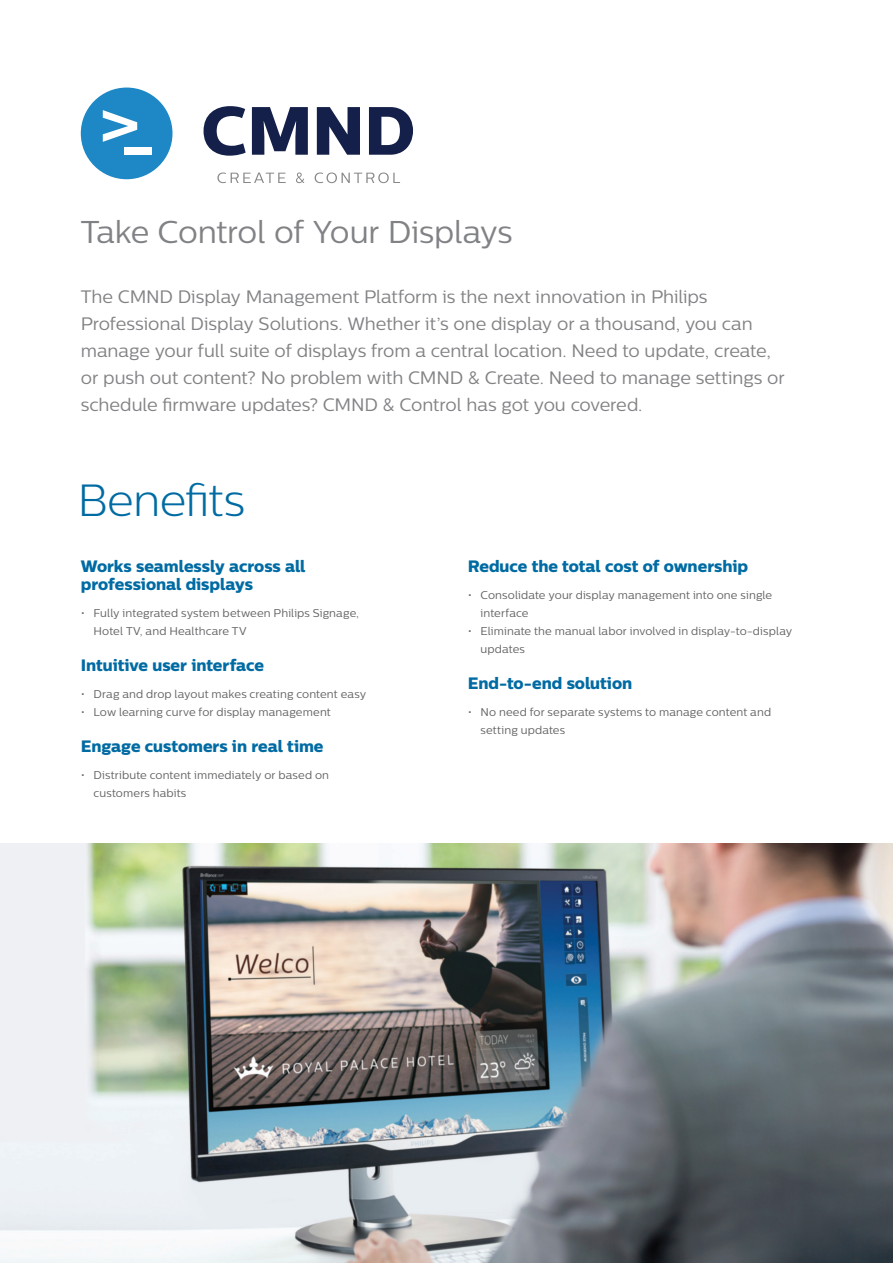
<style>
.page{position:relative;width:893px;height:1263px;background:#fff}
.page>*{position:absolute;margin:0;border:0;box-sizing:border-box;transform-origin:0 0}
.t1{font:300 45px "Centrale Sans";letter-spacing:-.015em;color:#006ba3}
.t2{font:31.5px "Centrale Sans";letter-spacing:-.01em;color:#808285}
.t3{font:18px/27px "Centrale Sans";letter-spacing:-.005em;color:#808285}
.t4{font:16.5px/18px "Centrale Sans X Bold";letter-spacing:-.005em;color:#006ba3}
.t5{font:11.25px/18px "Centrale Sans";letter-spacing:.01em;color:#636366}
</style>
<div class="page">
<img style="left:0;top:843px;width:893px;height:420px">
<hr style="left:892px;top:0;width:1px;height:451px;background:#e6e7e9">
<div style="left:81px;top:88px;width:91px;height:91px;background:#1d88c5;border-radius:50%"></div>
<svg style="left:103px;top:110px;width:34px;height:32px"></svg>
<div style="left:124px;top:147px;width:27px;height:8px;background:#fff"></div>
<svg style="left:204px;top:106px;width:42px;height:50px"></svg>
<svg style="left:252px;top:107px;width:56px;height:48px"></svg>
<svg style="left:317px;top:107px;width:43px;height:48px"></svg>
<svg style="left:369px;top:107px;width:44px;height:48px"></svg>
<svg style="left:217px;top:173px;width:69px;height:10px"></svg>
<svg style="left:296px;top:173px;width:8px;height:10px"></svg>
<svg style="left:315px;top:172px;width:85px;height:11px"></svg>
<h2 class="t2" style="left:81px;top:213px;width:433px">Take Control of Your Displays</h2>
<p class="t3" style="left:81px;top:283px;width:706px">The CMND Display Management Platform is the next innovation in Philips Professional Display Solutions. Whether it’s one display or a thousand, you can manage your full suite of displays from a central location. Need to update, create, or push out content? No problem with CMND &amp; Create. Need to manage settings or schedule firmware updates? CMND &amp; Control has got you covered.</p>
<h1 class="t1" style="left:78px;top:474px;width:169px">Benefits</h1>
<h3 class="t4" style="left:81px;top:557px;width:226px">Works seamlessly across all professional displays</h3>
<p class="t5" style="left:94px;top:604px;width:267px;text-indent:-13px">• Fully integrated system between Philips Signage,<br>Hotel TV, and Healthcare TV</p>
<h3 class="t4" style="left:81px;top:656px;width:185px">Intuitive user interface</h3>
<p class="t5" style="left:81px;top:685px;width:287px">• Drag and drop layout makes creating content easy</p>
<p class="t5" style="left:81px;top:703px;width:252px">• Low learning curve for display management</p>
<h3 class="t4" style="left:81px;top:737px;width:244px">Engage customers in real time</h3>
<p class="t5" style="left:94px;top:766px;width:237px;text-indent:-13px">• Distribute content immediately or based on customers habits</p>
<h3 class="t4" style="left:468px;top:557px;width:282px">Reduce the total cost of ownership</h3>
<p class="t5" style="left:480px;top:586px;width:293px;text-indent:-13px">• Consolidate your display management into one single interface</p>
<p class="t5" style="left:480px;top:622px;width:313px;text-indent:-13px">• Eliminate the manual labor involved in display-to-display updates</p>
<h3 class="t4" style="left:468px;top:674px;width:166px">End-to-end solution</h3>
<p class="t5" style="left:480px;top:703px;width:292px;text-indent:-13px">• No need for separate systems to manage content and setting updates</p>
</div>
